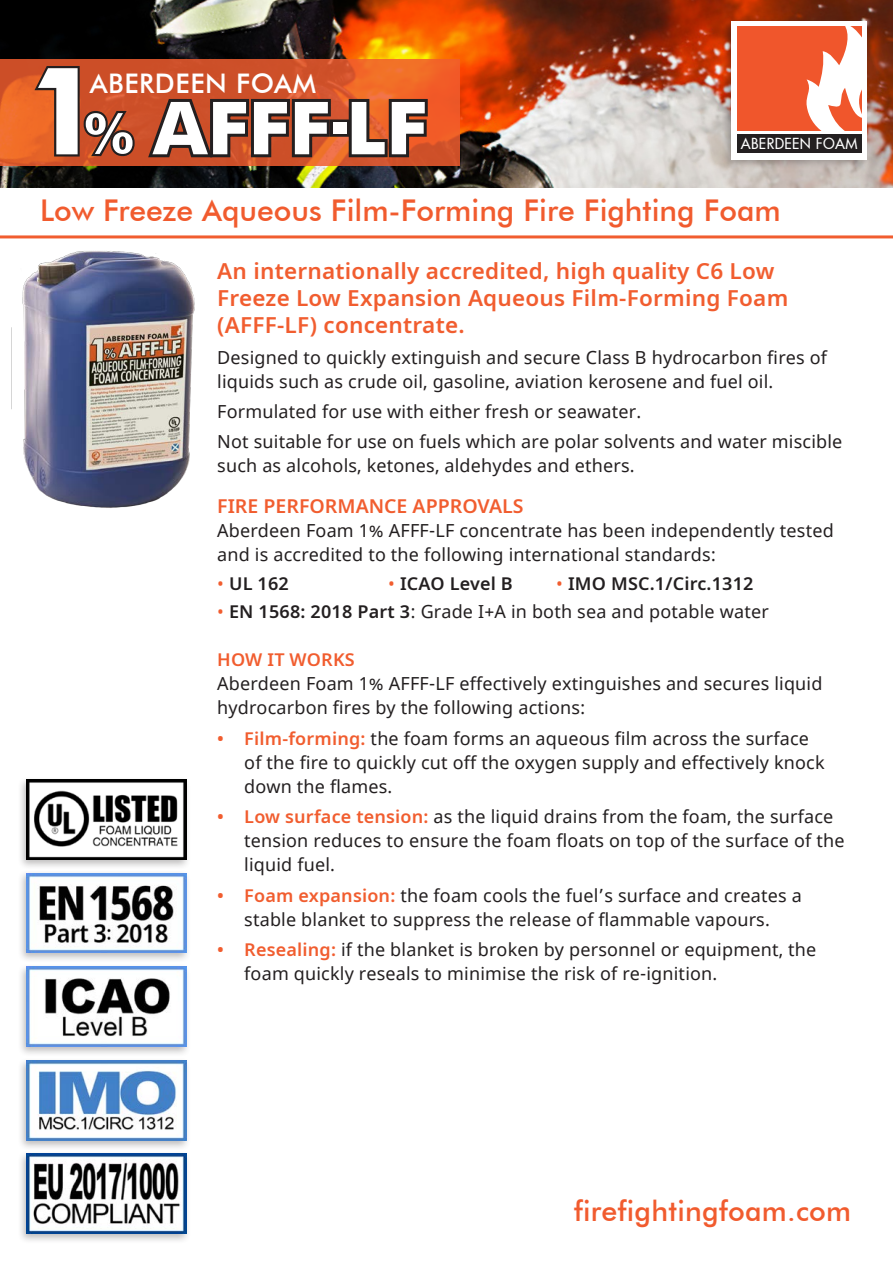
<style>
.page{position:relative;width:893px;height:1263px;background:#fff}
.page>*{position:absolute;margin:0;border:0;box-sizing:border-box;transform-origin:0 0}
.t1{font:500 30px "Futura BT";color:#f15b2e}
.t2{font:500 28.5px "Futura BT";letter-spacing:.01em;color:#f15b2e}
.t3{font:500 27px "Futura BT";letter-spacing:.02em;color:#fff}
.t4{font:600 22.5px/27px "Noto Sans";letter-spacing:.01em;color:#f15d2f}
.t5{font:600 19.5px "Noto Sans";color:#f15d2f}
.t6{font:18px/24px "Noto Sans";letter-spacing:.01em;color:#231f20}
.t7{font:600 18px "Noto Sans";letter-spacing:.01em;color:#231f20}
.t8{font:600 18px "Noto Sans";letter-spacing:.01em;color:#f15d2f}
.t9{font:500 14.85px "Futura";letter-spacing:.025em;color:#fff;scale:.95 1}
.s1{font-weight:400;color:#f15d2f}
.s2{color:#f15d2f}
.s3{font-weight:600}
.s4{font-weight:600;color:#f15d2f}
</style>
<div class="page">
<img style="left:0;top:0;width:893px;height:187px">
<img style="left:11px;top:251px;width:184px;height:257px">
<div style="left:721px;top:16px;width:149px;height:153px;background:#231f20;opacity:.3"></div>
<div style="left:731px;top:21px;width:136px;height:139px;background:#fff"></div>
<div style="left:737px;top:135px;width:124px;height:18px;background:#231f20"></div>
<svg style="left:737px;top:27px;width:124px;height:104px"></svg>
<svg style="left:0;top:60px;width:459px;height:106px;background:#dd5a29"></svg>
<hr style="left:0;top:235px;width:893px;height:3px;background:#f15d2f">
<svg style="left:31px;top:64px;width:107px;height:96px"></svg>
<div style="left:330px;top:119px;width:20px;height:18px;border:6px solid #231f20"></div>
<svg style="left:144px;top:86px;width:190px;height:76px"></svg>
<div style="left:333px;top:122px;width:14px;height:12px;background:#fff"></div>
<svg style="left:346px;top:96px;width:85px;height:64px"></svg>
<div style="left:17px;top:1150px;width:175px;height:94px;background:#231f20;opacity:.3"></div>
<img style="left:26px;top:1154px;width:160px;height:79px">
<div style="left:17px;top:1057px;width:175px;height:94px;background:#231f20;opacity:.3"></div>
<img style="left:26px;top:1060px;width:160px;height:80px">
<div style="left:17px;top:963px;width:175px;height:94px;background:#231f20;opacity:.3"></div>
<img style="left:26px;top:966px;width:160px;height:80px">
<div style="left:17px;top:870px;width:175px;height:94px;background:#231f20;opacity:.3"></div>
<img style="left:26px;top:873px;width:160px;height:80px">
<div style="left:17px;top:776px;width:175px;height:94px;background:#231f20;opacity:.3"></div>
<img style="left:26px;top:779px;width:160px;height:80px">
<p class="t3" style="left:90px;top:67px;width:228px">ABERDEEN FOAM</p>
<p class="t9" style="left:741px;top:134px;width:124px">ABERDEEN FOAM</p>
<p class="t1" style="left:40px;top:192px;width:742px">Low Freeze Aqueous Film-Forming Fire Fighting Foam</p>
<p class="t4" style="left:217px;top:258px;width:573px">An internationally accredited, high quality C6 Low<br>Freeze Low Expansion Aqueous Film-Forming Foam (AFFF-LF) concentrate.</p>
<p class="t6" style="left:217px;top:346px;width:611px">Designed to quickly extinguish and secure Class B hydrocarbon fires of liquids such as crude oil, gasoline, aviation kerosene and fuel oil.</p>
<p class="t6" style="left:217px;top:400px;width:426px">Formulated for use with either fresh or seawater.</p>
<p class="t6" style="left:217px;top:430px;width:627px">Not suitable for use on fuels which are polar solvents and water miscible such as alcohols, ketones, aldehydes and ethers.</p>
<p class="t5" style="left:217px;top:493px;width:308px">FIRE PERFORMANCE APPROVALS</p>
<p class="t6" style="left:217px;top:519px;width:618px">Aberdeen Foam 1% AFFF-LF concentrate has been independently tested and is accredited to the following international standards:</p>
<p class="t7" style="left:217px;top:571px;width:73px"><span class="s1">•</span> UL 162</p>
<p class="t7" style="left:388px;top:571px;width:126px"><span class="s1">•</span> ICAO Level B</p>
<p class="t7" style="left:556px;top:571px;width:199px"><span class="s1">•</span> IMO MSC.1/Circ.1312</p>
<p class="t6" style="left:217px;top:600px;width:553px"><span class="s2">•</span> <span class="s3">EN 1568: 2018 Part 3</span>: Grade I+A in both sea and potable water</p>
<p class="t8" style="left:217px;top:647px;width:139px">HOW IT WORKS</p>
<p class="t6" style="left:217px;top:672px;width:607px">Aberdeen Foam 1% AFFF-LF effectively extinguishes and secures liquid hydrocarbon fires by the following actions:</p>
<p class="t6" style="left:244px;top:727px;width:582px;text-indent:-27px"><span class="s4">• Film-forming:</span> the foam forms an aqueous film across the surface of the fire to quickly cut off the oxygen supply and effectively knock down the flames.</p>
<p class="t6" style="left:244px;top:805px;width:602px;text-indent:-27px"><span class="s4">• Low surface tension:</span> as the liquid drains from the foam, the surface tension reduces to ensure the foam floats on top of the surface of the liquid fuel.</p>
<p class="t6" style="left:217px;top:884px;width:586px;text-align:center"><span class="s4">• Foam expansion:</span> the foam cools the fuel’s surface and creates a stable blanket to suppress the release of flammable vapours.</p>
<p class="t6" style="left:244px;top:938px;width:574px;text-indent:-27px"><span class="s4">• Resealing:</span> if the blanket is broken by personnel or equipment, the foam quickly reseals to minimise the risk of re-ignition.</p>
<p class="t2" style="left:574px;top:1193px;width:279px">firefightingfoam.com</p>
</div>
